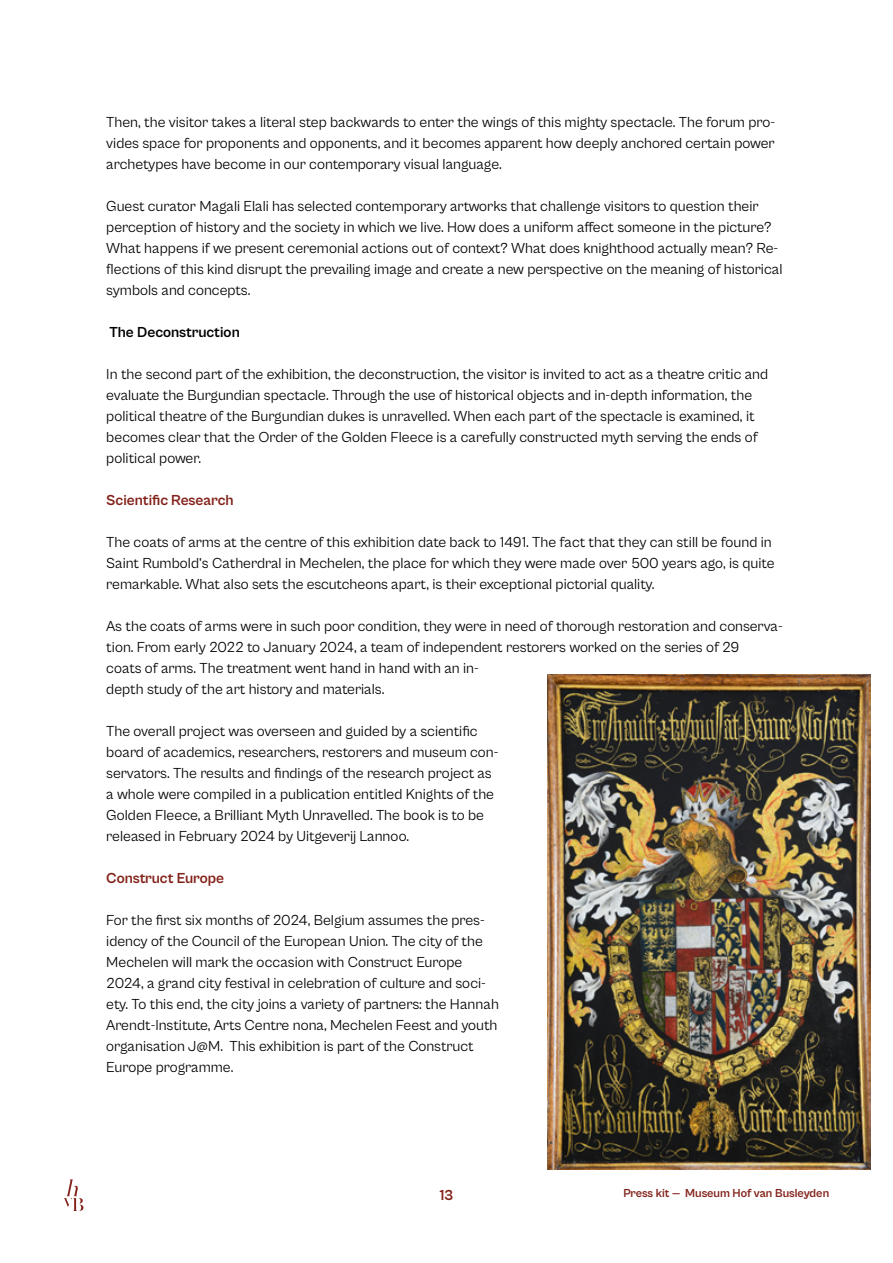
<style>
.page{position:relative;width:893px;height:1263px;background:#fff}
.page>*{position:absolute;margin:0;border:0;box-sizing:border-box;transform-origin:0 0}
.t1{font:15px/21px "Cabinet Grotesk";color:#000}
.t2{font:700 15px "Cabinet Grotesk";color:#83221a}
.t3{font:700 15px "Cabinet Grotesk";color:#000}
.t4{font:700 12px "Cabinet Grotesk";letter-spacing:-.005em;color:#83221a}
</style>
<div class="page">
<img style="left:547px;top:674px;width:323px;height:495px">
<svg style="left:64px;top:1179px;width:19px;height:32px"></svg>
<p class="t1" style="left:106px;top:112px;width:670px;text-align:justify">Then, the visitor takes a literal step backwards to enter the wings of this mighty spectacle. The forum pro&shy;vides space for proponents and opponents, and it becomes apparent how deeply anchored certain power archetypes have become in our contemporary visual language.</p>
<p class="t1" style="left:106px;top:196px;width:678px">Guest curator Magali Elali has selected contemporary artworks that challenge visitors to question their perception of history and the society in which we live. How does a uniform affect someone in the picture?<br>What happens if we present ceremonial actions out of context? What does knighthood actually mean? Re&shy;flections of this kind disrupt the prevailing image and create a new perspective on the meaning of historical symbols and concepts.</p>
<p class="t3" style="left:109px;top:324px;width:132px">The Deconstruction</p>
<p class="t1" style="left:106px;top:364px;width:663px">In the second part of the exhibition, the deconstruction, the visitor is invited to act as a theatre critic and evaluate the Burgundian spectacle. Through the use of historical objects and in-depth information, the political theatre of the Burgundian dukes is unravelled. When each part of the spectacle is examined, it becomes clear that the Order of the Golden Fleece is a carefully constructed myth serving the ends of political power.</p>
<p class="t2" style="left:106px;top:492px;width:129px">Scientific Research</p>
<p class="t1" style="left:106px;top:532px;width:670px">The coats of arms at the centre of this exhibition date back to 1491. The fact that they can still be found in<br>Saint Rumbold’s Catherdral in Mechelen, the place for which they were made over 500 years ago, is quite remarkable. What also sets the escutcheons apart, is their exceptional pictorial quality.</p>
<p class="t1" style="left:106px;top:616px;width:678px">As the coats of arms were in such poor condition, they were in need of thorough restoration and conserva&shy;tion. From early 2022 to January 2024, a team of independent restorers worked on the series of 29<br>coats of arms. The treatment went hand in hand with an in-<br>depth study of the art history and materials.</p>
<p class="t1" style="left:106px;top:721px;width:394px">The overall project was overseen and guided by a scientific board of academics, researchers, restorers and museum con&shy;servators. The results and findings of the research project as a whole were compiled in a publication entitled Knights of the Golden Fleece, a Brilliant Myth Unravelled. The book is to be released in February 2024 by Uitgeverij Lannoo.</p>
<p class="t2" style="left:106px;top:870px;width:120px">Construct Europe</p>
<p class="t1" style="left:106px;top:910px;width:394px">For the first six months of 2024, Belgium assumes the pres&shy;idency of the Council of the European Union. The city of the Mechelen will mark the occasion with Construct Europe 2024, a grand city festival in celebration of culture and soci&shy;ety. To this end, the city joins a variety of partners: the Hannah Arendt-Institute, Arts Centre nona, Mechelen Feest and youth organisation J@M. This exhibition is part of the Construct Europe programme.</p>
<p class="t2" style="left:439px;top:1187px;width:15px">13</p>
<p class="t4" style="left:623px;top:1187px;width:207px">Press kit — Museum Hof van Busleyden</p>
</div>
